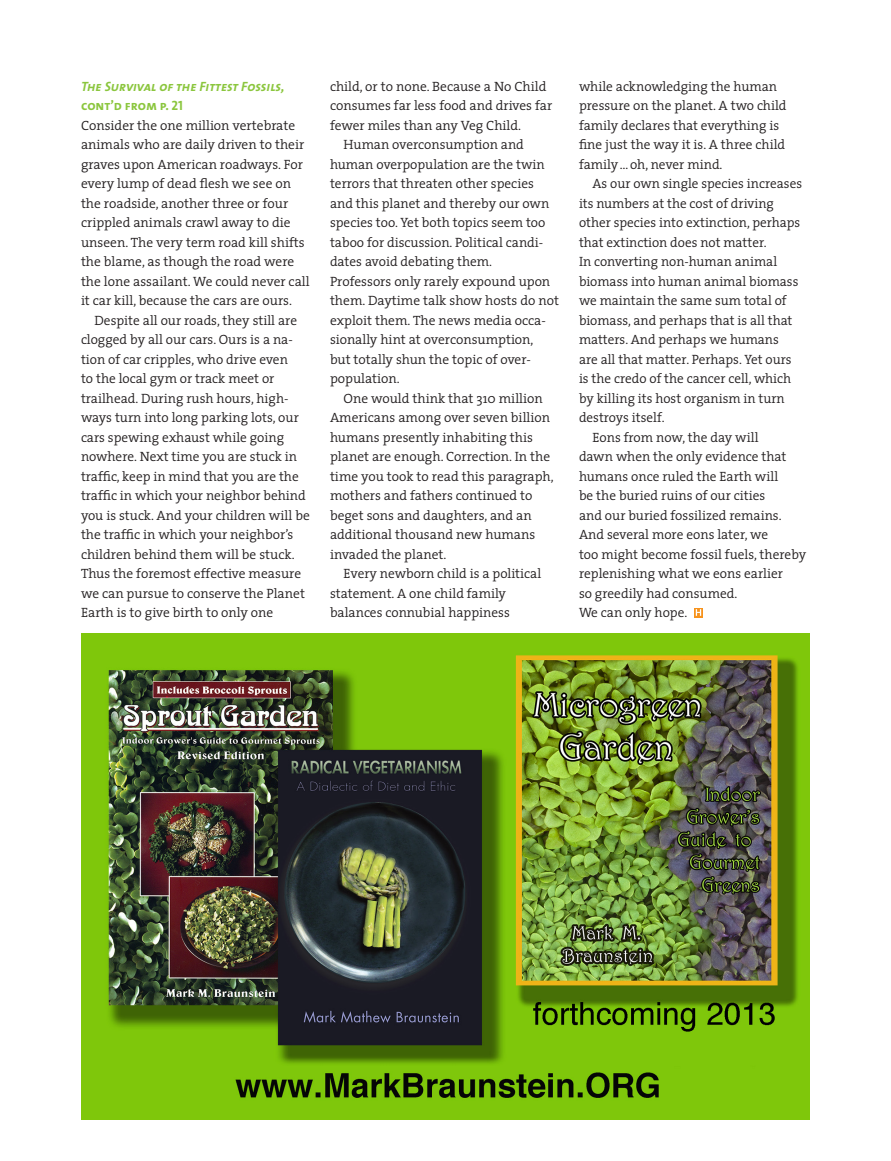
<style>
.page{position:relative;width:891px;height:1161px;background:#fff}
.page>*{position:absolute;margin:0;border:0;box-sizing:border-box;transform-origin:0 0}
.body_text{font:300 13.5px/19.5px "The Serif";color:#231f20}
.body_text_no_indent{font:300 13.5px/19.5px "The Serif";color:#231f20}
.body_text___no_inden{font:italic 13.5px/19.5px "The Sans Bold Caps";color:#8bc63e}
.s1{font-style:normal}
</style>
<div class="page">
<div style="left:694px;top:608px;width:9px;height:9px;background:#f8a748"></div>
<svg style="left:696px;top:609px;width:5px;height:7px"></svg>
<img style="left:81px;top:634px;width:729px;height:486px">
<p class="body_text___no_inden" style="left:81px;top:76px;width:205px">The Survival of the Fittest Fossils, <span class="s1">cont’d from p. 21</span></p>
<p class="body_text_no_indent" style="left:81px;top:115px;width:230px">Consider the one million vertebrate animals who are daily driven to their graves upon American roadways. For every lump of dead flesh we see on the roadside, another three or four crippled animals crawl away to die unseen. The very term road kill shifts the blame, as though the road were the lone assailant. We could never call it car kill, because the cars are ours.</p>
<p class="body_text" style="left:81px;top:310px;width:230px;text-indent:14px">Despite all our roads, they still are clogged by all our cars. Ours is a na&shy;tion of car cripples, who drive even<br>to the local gym or track meet or trailhead. During rush hours, high&shy;ways turn into long parking lots, our cars spewing exhaust while going nowhere. Next time you are stuck in traffic, keep in mind that you are the traffic in which your neighbor behind you is stuck. And your children will be the traffic in which your neighbor’s children behind them will be stuck.<br>Thus the foremost effective measure we can pursue to conserve the Planet Earth is to give birth to only one</p>
<p class="body_text" style="left:330px;top:76px;width:224px">child, or to none. Because a No Child consumes far less food and drives far fewer miles than any Veg Child.</p>
<p class="body_text" style="left:330px;top:135px;width:221px;text-indent:14px">Human overconsumption and human overpopulation are the twin terrors that threaten other species and this planet and thereby our own species too. Yet both topics seem too taboo for discussion. Political candi&shy;dates avoid debating them.</p>
<p class="body_text_no_indent" style="left:330px;top:271px;width:231px">Professors only rarely expound upon them. Daytime talk show hosts do not exploit them. The news media occa&shy;sionally hint at overconsumption,<br>but totally shun the topic of over&shy;population.</p>
<p class="body_text" style="left:330px;top:388px;width:225px;text-indent:14px">One would think that 310 million<br>Americans among over seven billion humans presently inhabiting this planet are enough. Correction. In the time you took to read this paragraph, mothers and fathers continued to beget sons and daughters, and an additional thousand new humans invaded the planet.</p>
<p class="body_text" style="left:330px;top:564px;width:213px;text-indent:14px">Every newborn child is a political statement. A one child family balances connubial happiness</p>
<p class="body_text" style="left:579px;top:76px;width:209px">while acknowledging the human pressure on the planet. A two child family declares that everything is fine just the way it is. A three child family…oh, never mind.</p>
<p class="body_text" style="left:579px;top:174px;width:225px;text-indent:14px">As our own single species increases its numbers at the cost of driving other species into extinction, perhaps that extinction does not matter.<br>In converting non-human animal biomass into human animal biomass we maintain the same sum total of biomass, and perhaps that is all that matters. And perhaps we humans<br>are all that matter. Perhaps. Yet ours is the credo of the cancer cell, which by killing its host organism in turn destroys itself.</p>
<p class="body_text" style="left:579px;top:427px;width:229px;text-indent:14px">Eons from now, the day will<br>dawn when the only evidence that humans once ruled the Earth will<br>be the buried ruins of our cities<br>and our buried fossilized remains.<br>And several more eons later, we<br>too might become fossil fuels, thereby replenishing what we eons earlier<br>so greedily had consumed.<br>We can only hope.</p>
</div>
